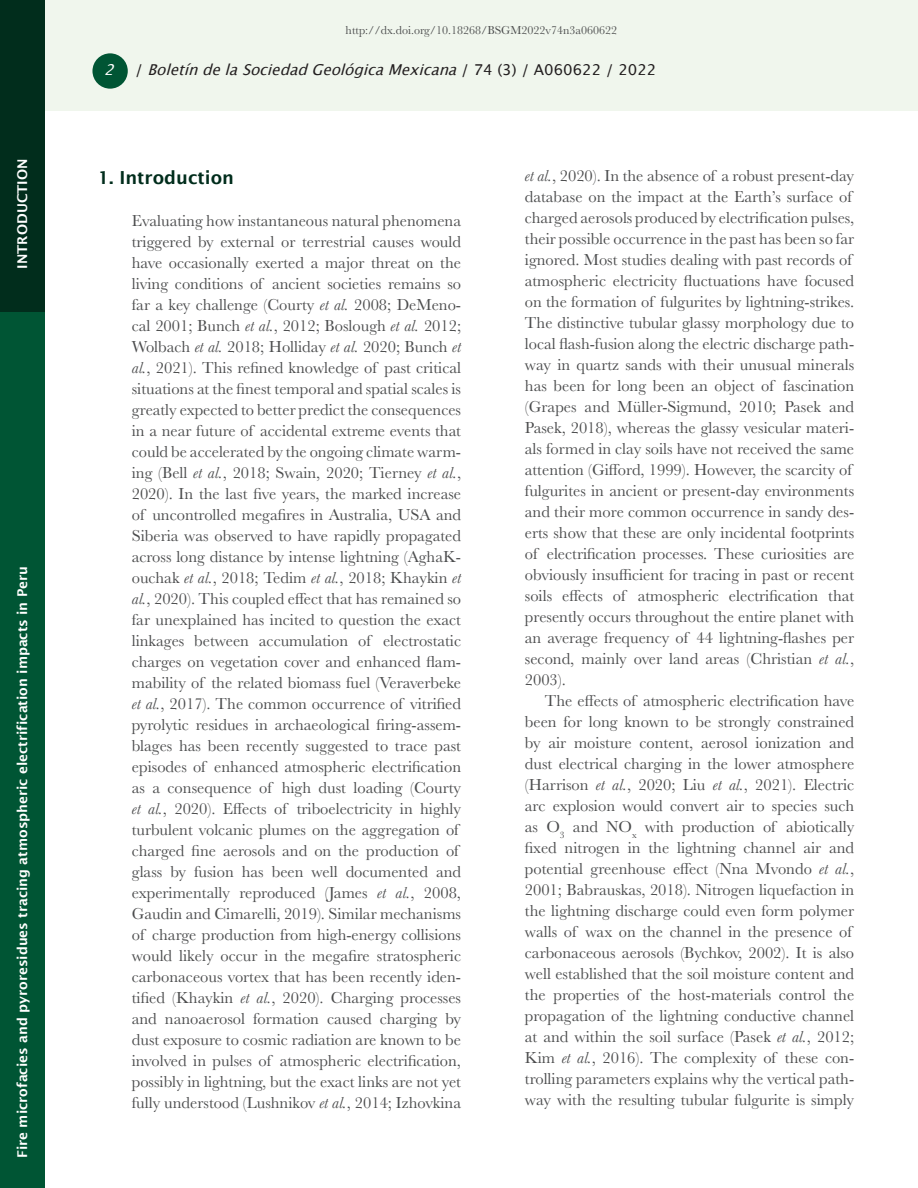
<style>
.page{position:relative;width:918px;height:1188px;background:#fff}
.page>*{position:absolute;margin:0;border:0;box-sizing:border-box;transform-origin:0 0}
.Hierarchy_1{font:600 18px "Lucida Sans";color:#012d1c}
.Indented-text{font:16.5px/21px "Baskerville";color:#4b4c4d}
.t1{font:italic 15px "Lucida Grande";color:#231f20}
.t2{font:15px "Lucida Grande";color:#231f20}
.t3{font:italic 15px "Lucida Grande";color:#fff}
.Section{font:600 13.5px "Lucida Sans";color:#fff}
.t4{font:12px "Baskerville";color:#4b4c4d}
.s1{font-style:normal}
.s2{font-style:italic}
</style>
<div class="page">
<div style="left:0;top:311px;width:44px;height:877px;background:#005534"></div>
<div style="left:45px;top:0;width:873px;height:111px;background:#f0f6ed"></div>
<div style="left:92px;top:53px;width:36px;height:36px;background:#005534;border-radius:50%"></div>
<div style="left:0;top:0;width:44px;height:311px;background:#012d1c"></div>
<p class="t4" style="left:346px;top:23px;width:273px">http://dx.doi.org/10.18268/BSGM2022v74n3a060622</p>
<p class="t1" style="left:135px;top:59px;width:523px"><span class="s1">/</span> BoletíndelaSociedadGeológicaMexicana<span class="s1">/ 7 4 ( 3 ) / A 0 6 0 6 2 2 / 2 0 2 2</span></p>
<p class="t3" style="left:104px;top:59px;width:17px">2</p>
<p class="t2" style="left:600px;top:59px;width:52px">/ 2022</p>
<p class="Section" style="left:15px;top:269px;width:112px;rotate:-90deg">INTRODUCTION</p>
<p class="Hierarchy_1" style="left:98px;top:167px;width:138px">1. Introduction</p>
<p class="Indented-text" style="left:132px;top:210px;width:331px">Evaluating how instantaneous natural phenomena triggered by external or terrestrial causes would have occasionally exerted a major threat on the living conditions of ancient societies remains so far a key challenge (Courty <span class="s2">et al.</span> 2008; DeMeno&shy;cal 2001; Bunch <span class="s2">et al.</span>, 2012; Boslough <span class="s2">et al.</span> 2012; Wolbach <span class="s2">et al.</span> 2018; Holliday <span class="s2">et al.</span> 2020; Bunch <span class="s2">et al.</span>, 2021). This refined knowledge of past critical situations at the finest temporal and spatial scales is greatly expected to better predict the consequences in a near future of accidental extreme events that could be accelerated by the ongoing climate warm&shy;ing (Bell <span class="s2">et al.</span>, 2018; Swain, 2020; Tierney <span class="s2">et al.</span>, 2020). In the last five years, the marked increase of uncontrolled megafires in Australia, USA and Siberia was observed to have rapidly propagated across long distance by intense lightning (AghaK&shy;ouchak <span class="s2">et al.</span>, 2018; Tedim <span class="s2">et al.</span>, 2018; Khaykin <span class="s2">et al.</span>, 2020). This coupled effect that has remained so far unexplained has incited to question the exact linkages between accumulation of electrostatic charges on vegetation cover and enhanced flam&shy;mability of the related biomass fuel (Veraverbeke <span class="s2">et al.</span>, 2017). The common occurrence of vitrified pyrolytic residues in archaeological firing-assem&shy;blages has been recently suggested to trace past episodes of enhanced atmospheric electrification as a consequence of high dust loading (Courty <span class="s2">et al.</span>, 2020). Effects of triboelectricity in highly turbulent volcanic plumes on the aggregation of charged fine aerosols and on the production of glass by fusion has been well documented and experimentally reproduced (James <span class="s2">et al.</span>, 2008, Gaudin and Cimarelli, 2019). Similar mechanisms of charge production from high-energy collisions would likely occur in the megafire stratospheric carbonaceous vortex that has been recently iden&shy;tified (Khaykin <span class="s2">et al.</span>, 2020). Charging processes and nanoaerosol formation caused charging by dust exposure to cosmic radiation are known to be involved in pulses of atmospheric electrification, possibly in lightning, but the exact links are not yet fully understood (Lushnikov <span class="s2">et al.</span>, 2014; Izhovkina</p>
<p class="Section" style="left:15px;top:1158px;width:593px;rotate:-90deg">Fire microfacies and pyroresidues tracing atmospheric electrification impacts in Peru</p>
<p class="Indented-text" style="left:525px;top:166px;width:331px"><span class="s2">et al.</span>, 2020). In the absence of a robust present-day database on the impact at the Earth’s surface of charged aerosols produced by electrification pulses, their possible occurrence in the past has been so far ignored. Most studies dealing with past records of atmospheric electricity fluctuations have focused on the formation of fulgurites by lightning-strikes.<br>The distinctive tubular glassy morphology due to local flash-fusion along the electric discharge path&shy;way in quartz sands with their unusual minerals has been for long been an object of fascination (Grapes and Müller-Sigmund, 2010; Pasek and Pasek, 2018), whereas the glassy vesicular materi&shy;als formed in clay soils have not received the same attention (Gifford, 1999). However, the scarcity of fulgurites in ancient or present-day environments and their more common occurrence in sandy des&shy;erts show that these are only incidental footprints of electrification processes. These curiosities are obviously insufficient for tracing in past or recent soils effects of atmospheric electrification that presently occurs throughout the entire planet with an average frequency of 44 lightning-flashes per second, mainly over land areas (Christian <span class="s2">et al.</span>, 2003).</p>
<p class="Indented-text" style="left:525px;top:691px;width:331px;text-indent:20px">The effects of atmospheric electrification have been for long known to be strongly constrained by air moisture content, aerosol ionization and dust electrical charging in the lower atmosphere (Harrison <span class="s2">et al.</span>, 2020; Liu <span class="s2">et al.</span>, 2021). Electric arc explosion would convert air to species such as O<sub>3</sub> and NO<sub>x</sub> with production of abiotically fixed nitrogen in the lightning channel air and potential greenhouse effect (Nna Mvondo <span class="s2">et al.</span>, 2001; Babrauskas, 2018). Nitrogen liquefaction in the lightning discharge could even form polymer walls of wax on the channel in the presence of carbonaceous aerosols (Bychkov, 2002). It is also well established that the soil moisture content and the properties of the host-materials control the propagation of the lightning conductive channel at and within the soil surface (Pasek <span class="s2">et al.</span>, 2012; Kim <span class="s2">et al.</span>, 2016). The complexity of these con&shy;trolling parameters explains why the vertical path&shy;way with the resulting tubular fulgurite is simply</p>
</div>
